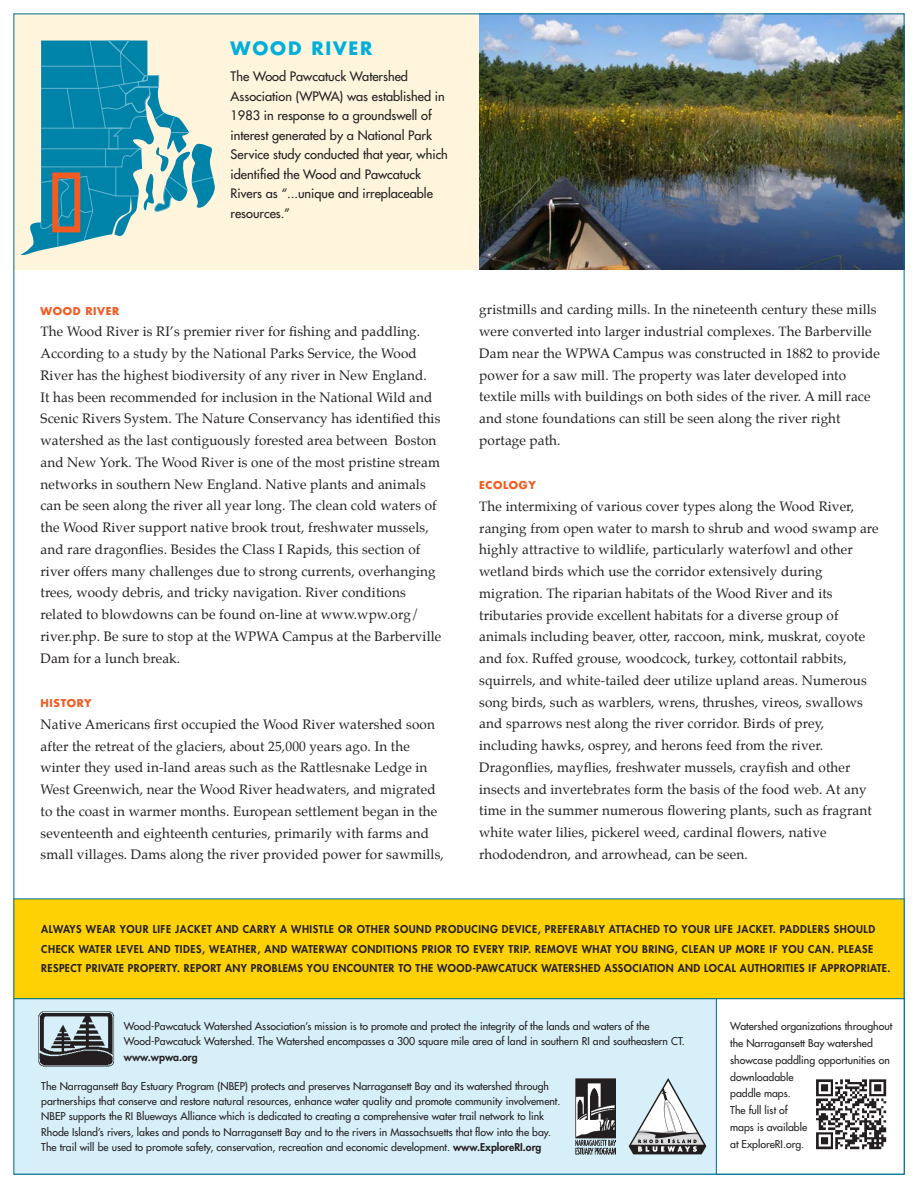
<style>
.page{position:relative;width:918px;height:1188px;background:#fff}
.page>*{position:absolute;margin:0;border:0;box-sizing:border-box;transform-origin:0 0}
.t1{font:700 18px "Futura";letter-spacing:.1em;color:#00aedc}
.t2{font:13.5px/21.8px "Palatino";letter-spacing:.01em;color:#231f20}
.t3{font:12.75px/19.5px "Futura";color:#231f20}
.t4{font:10.5px/16.8px "Futura";color:#231f20}
.t5{font:800 10.5px/19.5px "Futura";letter-spacing:.05em;color:#231f20}
.t6{font:700 10.5px "Futura";letter-spacing:.06em;color:#f25b21}
.s1{font-weight:800}
</style>
<div class="page">
<div style="left:14px;top:14px;width:890px;height:256px;background:#fef5dc"></div>
<img style="left:479px;top:16px;width:423px;height:254px">
<div style="left:14px;top:999px;width:890px;height:175px;background:#d6eff8"></div>
<svg style="left:629px;top:1078px;width:77px;height:76px"></svg>
<div style="left:716px;top:999px;width:188px;height:175px;background:#fff"></div>
<img style="left:816px;top:1079px;width:71px;height:71px">
<svg style="left:21px;top:40px;width:194px;height:215px"></svg>
<div style="left:14px;top:899px;width:890px;height:100px;background:#fed105"></div>
<div style="left:14px;top:899px;width:890px;height:100px;border:1px solid #00718e"></div>
<div style="left:52px;top:172px;width:28px;height:60px;border:6px solid #f25b21"></div>
<img style="left:576px;top:1078px;width:40px;height:77px">
<img style="left:38px;top:1011px;width:76px;height:56px">
<h1 class="t1" style="left:231px;top:36px;width:143px">WOOD RIVER</h1>
<p class="t3" style="left:231px;top:67px;width:219px">The Wood Pawcatuck Watershed Association (WPWA) was established in 1983 in response to a groundswell of interest generated by a National Park Service study conducted that year, which identified the Wood and Pawcatuck Rivers as “...unique and irreplaceable resources.”</p>
<p class="t6" style="left:40px;top:303px;width:80px">WOOD RIVER</p>
<p class="t2" style="left:40px;top:321px;width:402px">The Wood River is RI’s premier river for fishing and paddling.<br>According to a study by the National Parks Service, the Wood River has the highest biodiversity of any river in New England.<br>It has been recommended for inclusion in the National Wild and Scenic Rivers System. The Nature Conservancy has identified this watershed as the last contiguously forested area between Boston and New York. The Wood River is one of the most pristine stream networks in southern New England. Native plants and animals can be seen along the river all year long. The clean cold waters of the Wood River support native brook trout, freshwater mussels, and rare dragonflies. Besides the Class I Rapids, this section of river offers many challenges due to strong currents, overhanging trees, woody debris, and tricky navigation. River conditions related to blowdowns can be found on-line at www.wpw.org/ river.php. Be sure to stop at the WPWA Campus at the Barberville Dam for a lunch break.</p>
<p class="t6" style="left:40px;top:696px;width:9px">HISTORY</p>
<p class="t2" style="left:40px;top:713px;width:405px">Native Americans first occupied the Wood River watershed soon after the retreat of the glaciers, about 25,000 years ago. In the winter they used in-land areas such as the Rattlesnake Ledge in West Greenwich, near the Wood River headwaters, and migrated to the coast in warmer months. European settlement began in the seventeenth and eighteenth centuries, primarily with farms and small villages. Dams along the river provided power for sawmills,</p>
<p class="t2" style="left:479px;top:299px;width:402px">gristmills and carding mills. In the nineteenth century these mills were converted into larger industrial complexes. The Barberville Dam near the WPWA Campus was constructed in 1882 to provide power for a saw mill. The property was later developed into textile mills with buildings on both sides of the river. A mill race and stone foundations can still be seen along the river right portage path.</p>
<p class="t6" style="left:479px;top:478px;width:9px">ECO</p>
<p class="t6" style="left:503px;top:478px;width:16px">LOGY</p>
<p class="t2" style="left:479px;top:495px;width:401px">The intermixing of various cover types along the Wood River, ranging from open water to marsh to shrub and wood swamp are highly attractive to wildlife, particularly waterfowl and other wetland birds which use the corridor extensively during migration. The riparian habitats of the Wood River and its tributaries provide excellent habitats for a diverse group of animals including beaver, otter, raccoon, mink, muskrat, coyote and fox. Ruffed grouse, woodcock, turkey, cottontail rabbits, squirrels, and white-tailed deer utilize upland areas. Numerous song birds, such as warblers, wrens, thrushes, vireos, swallows and sparrows nest along the river corridor. Birds of prey, including hawks, osprey, and herons feed from the river.<br>Dragonflies, mayflies, freshwater mussels, crayfish and other insects and invertebrates form the basis of the food web. At any time in the summer numerous flowering plants, such as fragrant white water lilies, pickerel weed, cardinal flowers, native rhododendron, and arrowhead, can be seen.</p>
<p class="t5" style="left:41px;top:920px;width:835px">ALWAYS WEAR YOUR LIFE JACKET AND CARRY A WHISTLE OR OTHER SOUND PRODUCING DEVICE, PREFERABLY ATTACHED TO YOUR LIFE JACKET. PADDLERS SHOULD<br>CHECK WATER LEVEL AND TIDES, WEATHER, AND WATERWAY CONDITIONS PRIOR TO EVERY TRIP. REMOVE WHAT YOU BRING, CLEAN UP MORE IF YOU CAN. PLEASE<br>RESPECT PRIVATE PROPERTY. REPORT ANY PROBLEMS YOU ENCOUNTER TO THE WOOD-PAWCATUCK WATERSHED ASS</p>
<p class="t5" style="left:624px;top:959px;width:268px">OCIATION AND LOCAL AUTHORITIES IF APPROPRIATE.</p>
<p class="t4" style="left:124px;top:1018px;width:563px;line-height:15.3px">Wood-Pawcatuck Watershed Association’s mission is to promote and protect the integrity of the lands and waters of the<br>Wood-Pawcatuck Watershed. The Watershed encompasses a 300 square mile area of land in southern RI and southeastern CT.</p>
<p class="t5" style="left:124px;top:1047px;width:75px">WWW.WPWA.ORG</p>
<p class="t4" style="left:41px;top:1078px;width:521px;line-height:15.3px">The Narragansett Bay Estuary Program (NBEP) protects and preserves Narragansett Bay and its watershed through partnerships that conserve and restore natural resources, enhance water quality and promote community involvement.<br>NBEP supports the RI Blueways Alliance which is dedicated to creating a comprehensive water trail network to link Rhode Island’s rivers, lakes and ponds to Narragansett Bay and to the rivers in Massachsuetts that flow into the bay.<br>The trail will be used to promote safety, conservation, recreation and economic development. <span class="s1">WWW.EXPLORERI .ORG</span></p>
<p class="t4" style="left:730px;top:1018px;width:164px">Watershed organizations throughout the Narragansett Bay watershed showcase paddling opportunities on downloadable<br>paddle maps.<br>The full list of<br>maps is available<br>at ExploreRI.org.</p>
</div>
